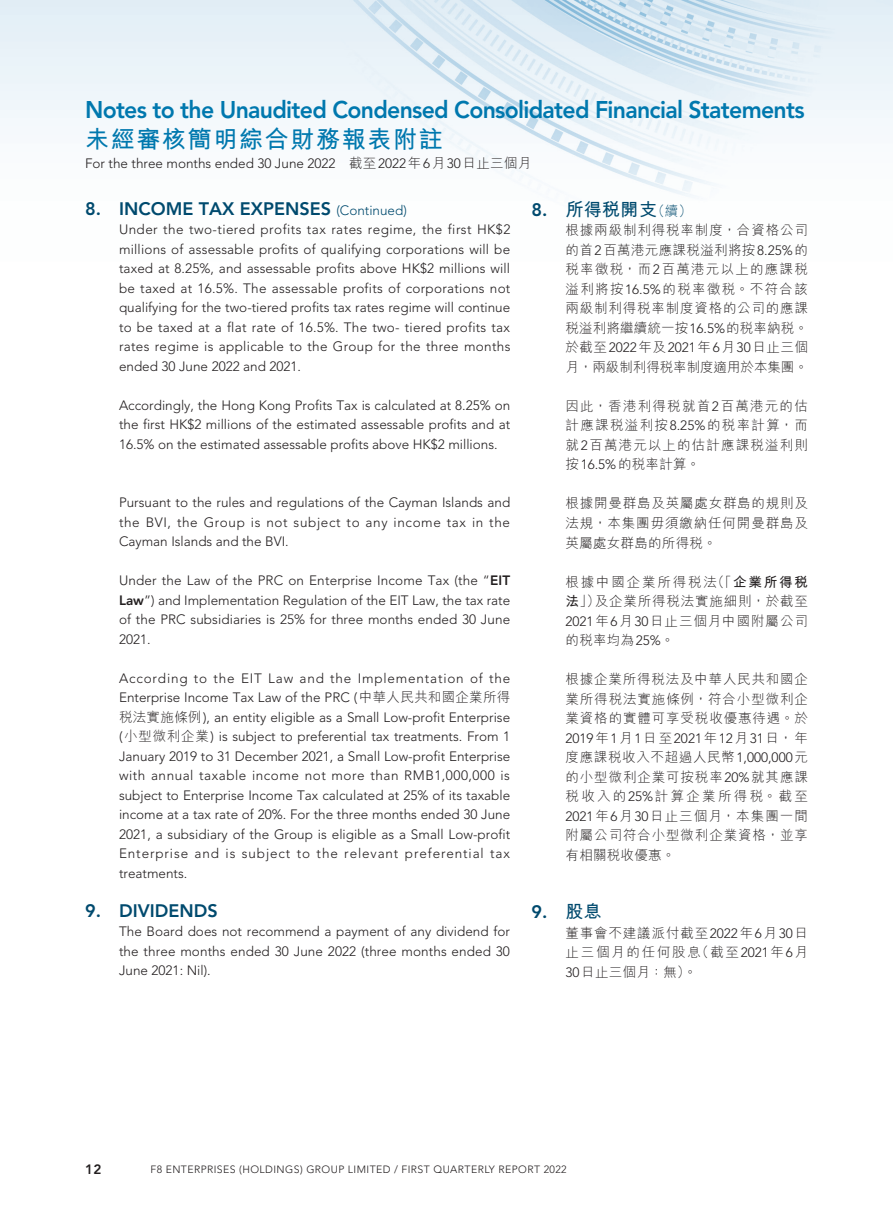
<style>
.page{position:relative;width:893px;height:1212px;background:#fff}
.page>*{position:absolute;margin:0;border:0;box-sizing:border-box;transform-origin:0 0}
.t1{font:800 24px "Avenir LT Std";letter-spacing:-.03em;color:#0078ae;scale:.96 1}
.t2{font:700 24px "M Hei HK";letter-spacing:.07em;color:#0078ae}
._01_H1_E{font:800 18px "Avenir LT Std";color:#004a6e}
._001_H1_C{font:700 18px "M Hei HK";letter-spacing:.02em;color:#004a6e}
._001_H1_C-2{font:800 18px "Avenir LT Std";color:#004a6e}
._00_txt_E{font:300 13.5px/19.5px "Avenir LT Std";letter-spacing:.005em;color:#231f20;text-align:justify}
._000_txt_C{font:300 13.5px/19.5px "M Hei HK";letter-spacing:.065em;color:#231f20;text-align:justify}
.t3{font:800 13.5px "Avenir LT Std";color:#231f20}
.t4{font:300 10.5px "Avenir LT Std";letter-spacing:.04em;color:#231f20}
.s1{font-family:"M Hei HK"}
.s2{font-weight:300;font-size:13.5px}
.s3{font-weight:800}
.s4{font-family:"Avenir LT Std";font-weight:800}
.s5{font-family:"Avenir LT Std"}
.s6{font-weight:700}
.s7{font-family:"M Hei HK";font-weight:700}
</style>
<div class="page">
<img style="left:0;top:0;width:893px;height:198px">
<h1 class="t1" style="left:85px;top:95px;width:751px">Notes to the Unaudited Condensed Consolidated Financial Statements</h1>
<h1 class="t2" style="left:85px;top:121px;width:359px">未經審核簡明綜合財務報表附註</h1>
<p class="_00_txt_E" style="left:85px;top:154px;width:448px">For the three months ended 30 June 2022 <span class="s1">截至</span>2022<span class="s1">年</span>6<span class="s1">月</span>30<span class="s1">日止三個月</span></p>
<p class="_01_H1_E" style="left:85px;top:198px;width:323px">8. INCOME TAX EXPENSES <span class="s2">(Continued)</span></p>
<p class="_00_txt_E" style="left:119px;top:220px;width:393px">Under the two-tiered profits tax rates regime, the first HK$2 millions of assessable profits of qualifying corporations will be taxed at 8.25%, and assessable profits above HK$2 millions will be taxed at 16.5%. The assessable profits of corporations not qualifying for the two-tiered profits tax rates regime will continue to be taxed at a flat rate of 16.5%. The two- tiered profits tax rates regime is applicable to the Group for the three months ended 30 June 2022 and 2021.</p>
<p class="_00_txt_E" style="left:119px;top:395px;width:393px">Accordingly, the Hong Kong Profits Tax is calculated at 8.25% on the first HK$2 millions of the estimated assessable profits and at 16.5% on the estimated assessable profits above HK$2 millions.</p>
<p class="_00_txt_E" style="left:119px;top:493px;width:393px">Pursuant to the rules and regulations of the Cayman Islands and the BVI, the Group is not subject to any income tax in the Cayman Islands and the BVI.</p>
<p class="_00_txt_E" style="left:119px;top:571px;width:393px">Under the Law of the PRC on Enterprise Income Tax (the “<span class="s3">EIT Law</span>”) and Implementation Regulation of the EIT Law, the tax rate of the PRC subsidiaries is 25% for three months ended 30 June 2021.</p>
<p class="_00_txt_E" style="left:119px;top:668px;width:393px">According to the EIT Law and the Implementation of the Enterprise Income Tax Law of the PRC (<span class="s1">中華人民共和國企業所得稅法實施條例</span>), an entity eligible as a Small Low-profit Enterprise (<span class="s1">小型微利企業</span>) is subject to preferential tax treatments. From 1<br>January 2019 to 31 December 2021, a Small Low-profit Enterprise with annual taxable income not more than RMB1,000,000 is subject to Enterprise Income Tax calculated at 25% of its taxable income at a tax rate of 20%. For the three months ended 30 June 2021, a subsidiary of the Group is eligible as a Small Low-profit Enterprise and is subject to the relevant preferential tax treatments.</p>
<p class="_01_H1_E" style="left:85px;top:900px;width:134px">9. DIVIDENDS</p>
<p class="_00_txt_E" style="left:119px;top:922px;width:392px">The Board does not recommend a payment of any dividend for the three months ended 30 June 2022 (three months ended 30<br>June 2021: Nil).</p>
<p class="_001_H1_C" style="left:531px;top:196px;width:162px"><span class="s4">8.</span> 所得稅開支<span class="s2">（續）</span></p>
<p class="_000_txt_C" style="left:565px;top:221px;width:244px">根據兩級制利得稅率制度，合資格公司的首<span class="s5">2</span>百萬港元應課稅溢利將按<span class="s5">8.25%</span>的稅率徵稅，而<span class="s5">2</span>百萬港元以上的應課稅溢利將按<span class="s5">16.5%</span>的稅率徵稅。不符合該兩級制利得稅率制度資格的公司的應課稅溢利將繼續統一按<span class="s5">16.5%</span>的稅率納稅。於截至<span class="s5">2022</span>年及<span class="s5">2021</span>年<span class="s5">6</span>月<span class="s5">30</span>日止三個月，兩級制利得稅率制度適用於本集團。</p>
<p class="_000_txt_C" style="left:565px;top:396px;width:244px">因此，香港利得稅就首<span class="s5">2</span>百萬港元的估計應課稅溢利按<span class="s5">8.25%</span>的稅率計算，而就<span class="s5">2</span>百萬港元以上的估計應課稅溢利則按<span class="s5">16.5%</span>的稅率計算。</p>
<p class="_000_txt_C" style="left:565px;top:494px;width:244px">根據開曼群島及英屬處女群島的規則及法規，本集團毋須繳納任何開曼群島及英屬處女群島的所得稅。</p>
<p class="_000_txt_C" style="left:565px;top:572px;width:244px">根據中國企業所得稅法（「<span class="s6">企業所得稅法</span>」）及企業所得稅法實施細則，於截至<span class="s5">2021</span>年<span class="s5">6</span>月<span class="s5">30</span>日止三個月中國附屬公司的稅率均為<span class="s5">25%</span>。</p>
<p class="_000_txt_C" style="left:565px;top:669px;width:244px">根據企業所得稅法及中華人民共和國企業所得稅法實施條例，符合小型微利企業資格的實體可享受稅收優惠待遇。於<span class="s5">2019</span>年<span class="s5">1</span>月<span class="s5">1</span>日至<span class="s5">2021</span>年<span class="s5">12</span>月<span class="s5">31</span>日，年度應課稅收入不超過人民幣<span class="s5">1,000,000</span>元的小型微利企業可按稅率<span class="s5">20%</span>就其應課稅收入的<span class="s5">25%</span>計算企業所得稅。截至<span class="s5">2021</span>年<span class="s5">6</span>月<span class="s5">30</span>日止三個月，本集團一間附屬公司符合小型微利企業資格，並享有相關稅收優惠。</p>
<p class="_001_H1_C-2" style="left:531px;top:901px;width:72px">9. <span class="s7">股息</span></p>
<p class="_000_txt_C" style="left:565px;top:923px;width:244px">董事會不建議派付截至<span class="s5">2022</span>年<span class="s5">6</span>月<span class="s5">30</span>日止三個月的任何股息（截至<span class="s5">2021</span>年<span class="s5">6</span>月<span class="s5">30</span>日止三個月：無）。</p>
<p class="t3" style="left:85px;top:1161px;width:18px">12</p>
<p class="t4" style="left:150px;top:1163px;width:418px">F8 ENTERPRISES (HOLDINGS) GROUP LIMITED / FIRST QUARTERLY REPORT 2022</p>
</div>
